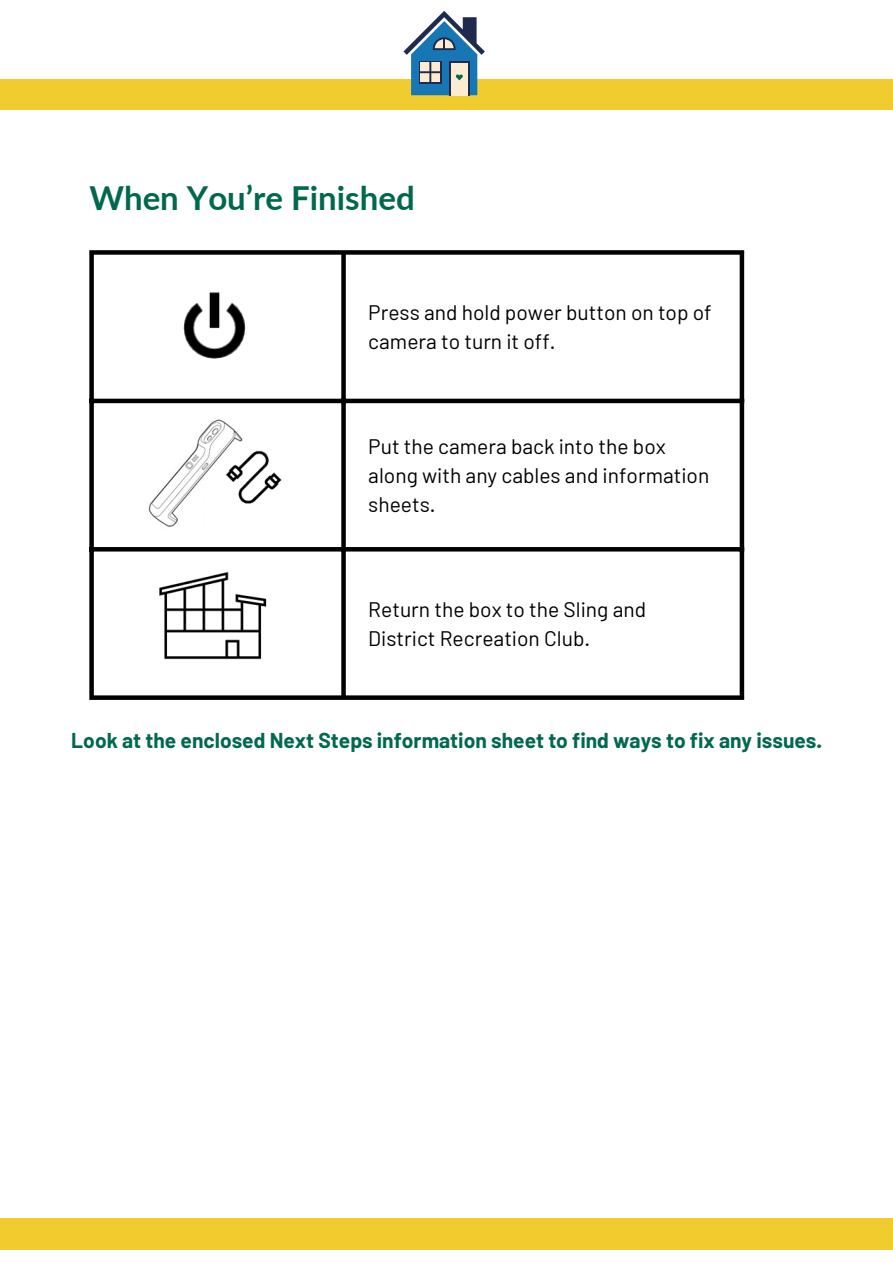
<style>
.page{position:relative;width:893px;height:1264px;background:#fff}
.page>*{position:absolute;margin:0;border:0;box-sizing:border-box;transform-origin:0 0}
.t1{font:700 33px "Lato";color:#00684e}
.t2{font:21px/29.2px "Barlow";color:#000}
.t3{font:700 21px "Barlow";color:#00684e}
</style>
<div class="page">
<div style="left:0;top:79px;width:892px;height:30px;background:#f1cc2e"></div>
<svg style="left:403px;top:11px;width:81px;height:84px"></svg>
<div style="left:0;top:1218px;width:892px;height:30px;background:#f1cc2e"></div>
<div style="left:89px;top:255px;width:5px;height:440px;background:#000"></div>
<div style="left:341px;top:255px;width:5px;height:440px;background:#000"></div>
<div style="left:739px;top:255px;width:5px;height:440px;background:#000"></div>
<div style="left:89px;top:250px;width:655px;height:5px;background:#000"></div>
<div style="left:89px;top:398px;width:655px;height:5px;background:#000"></div>
<hr style="left:89px;top:547px;width:655px;height:4px;background:#000">
<div style="left:89px;top:695px;width:655px;height:5px;background:#000"></div>
<img style="left:183px;top:292px;width:63px;height:67px">
<img style="left:159px;top:572px;width:108px;height:88px">
<img style="left:148px;top:419px;width:134px;height:108px">
<p class="t1" style="left:89px;top:178px;width:327px">When You’re Finished</p>
<p class="t2" style="left:368px;top:297px;width:345px">Press and hold power button on top of camera to turn it off.</p>
<p class="t2" style="left:368px;top:431px;width:342px">Put the camera back into the box along with any cables and information sheets.</p>
<p class="t2" style="left:368px;top:594px;width:279px">Return the box to the Sling and<br>District Recreation Club.</p>
<p class="t3" style="left:71px;top:727px;width:752px">Look at the enclosed Next Steps information sheet to find ways to fix any issues.</p>
</div>
